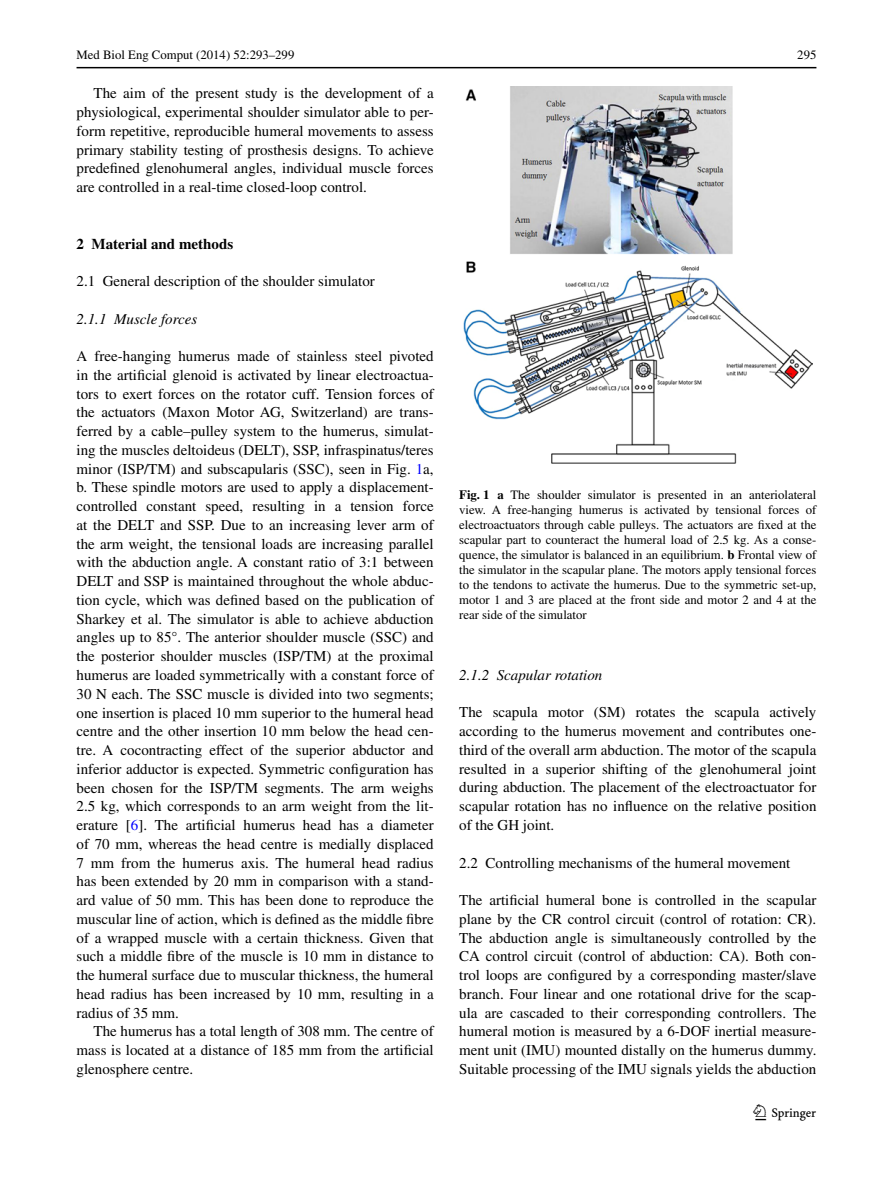
<style>
.page{position:relative;width:893px;height:1187px;background:#fff}
.page>*{position:absolute;margin:0;border:0;box-sizing:border-box;transform-origin:0 0}
.t1{font:22.5px "Springnew";color:#000}
.Para{font:15px/18.8px "Times";color:#000;text-align:justify}
.Para-Indent{font:15px/18.8px "Times";color:#000;text-align:justify}
.Section2{font:15px "Times";color:#000}
.SKT_Section2{font:15px "Times";color:#000}
.Section3{font:italic 15px "Times";color:#000}
.Section1{font:700 15px "Times";color:#000}
.SKT_Section3{font:italic 15px "Times";color:#000}
.fig_p{font:12.75px/15px "Times";color:#000;text-align:justify}
.R-RHead{font:12.75px "Times";color:#000}
.s1{color:#00f}
.s2{font-weight:700}
</style>
<div class="page">
<hr style="left:77px;top:67px;width:739px;height:1px;background:#000">
<img style="left:463px;top:87px;width:349px;height:377px">
<p class="R-RHead" style="left:77px;top:48px;width:219px">Med Biol Eng Comput (2014) 52:293–299</p>
<p class="R-RHead" style="left:797px;top:48px;width:21px">295</p>
<p class="Para-Indent" style="left:77px;top:84px;width:359px;text-indent:17px">The aim of the present study is the development of a physiological, experimental shoulder simulator able to per&shy;form repetitive, reproducible humeral movements to assess primary stability testing of prosthesis designs. To achieve predefined glenohumeral angles, individual muscle forces are controlled in a real-time closed-loop control.</p>
<p class="Section1" style="left:77px;top:234px;width:158px">2 Material and methods</p>
<p class="SKT_Section2" style="left:77px;top:272px;width:300px">2.1 General description of the shoulder simulator</p>
<p class="SKT_Section3" style="left:77px;top:310px;width:122px">2.1.1 Muscle forces</p>
<p class="Para" style="left:77px;top:346px;width:359px">A free-hanging humerus made of stainless steel pivoted in the artificial glenoid is activated by linear electroactua&shy;tors to exert forces on the rotator cuff. Tension forces of the actuators (Maxon Motor AG, Switzerland) are trans&shy;ferred by a cable–pulley system to the humerus, simulat&shy;ing the muscles deltoideus (DELT), SSP, infraspinatus/teres minor (ISP/TM) and subscapularis (SSC), seen in Fig. <span class="s1">1</span>a, b. These spindle motors are used to apply a displacement&shy;controlled constant speed, resulting in a tension force at the DELT and SSP. Due to an increasing lever arm of the arm weight, the tensional loads are increasing parallel with the abduction angle. A constant ratio of 3:1 between DELT and SSP is maintained throughout the whole abduc&shy;tion cycle, which was defined based on the publication of Sharkey et al. The simulator is able to achieve abduction angles up to 85°. The anterior shoulder muscle (SSC) and the posterior shoulder muscles (ISP/TM) at the proximal humerus are loaded symmetrically with a constant force of 30 N each. The SSC muscle is divided into two segments; one insertion is placed 10 mm superior to the humeral head centre and the other insertion 10 mm below the head cen&shy;tre. A cocontracting effect of the superior abductor and inferior adductor is expected. Symmetric configuration has been chosen for the ISP/TM segments. The arm weighs 2.5 kg, which corresponds to an arm weight from the lit&shy;erature [<span class="s1">6</span>]. The artificial humerus head has a diameter of 70 mm, whereas the head centre is medially displaced 7 mm from the humerus axis. The humeral head radius has been extended by 20 mm in comparison with a stand&shy;ard value of 50 mm. This has been done to reproduce the muscular line of action, which is defined as the middle fibre of a wrapped muscle with a certain thickness. Given that such a middle fibre of the muscle is 10 mm in distance to the humeral surface due to muscular thickness, the humeral head radius has been increased by 10 mm, resulting in a radius of 35 mm.</p>
<p class="Para-Indent" style="left:77px;top:1021px;width:359px;text-indent:17px">The humerus has a total length of 308 mm. The centre of mass is located at a distance of 185 mm from the artificial glenosphere centre.</p>
<p class="fig_p" style="left:459px;top:487px;width:359px"><span class="s2">Fig. 1 a</span> The shoulder simulator is presented in an anteriolateral view. A free-hanging humerus is activated by tensional forces of electroactuators through cable pulleys. The actuators are fixed at the scapular part to counteract the humeral load of 2.5 kg. As a conse&shy;quence, the simulator is balanced in an equilibrium. <span class="s2">b</span> Frontal view of the simulator in the scapular plane. The motors apply tensional forces to the tendons to activate the humerus. Due to the symmetric set-up, motor 1 and 3 are placed at the front side and motor 2 and 4 at the rear side of the simulator</p>
<p class="Section3" style="left:459px;top:666px;width:145px">2.1.2 Scapular rotation</p>
<p class="Para" style="left:459px;top:703px;width:359px">The scapula motor (SM) rotates the scapula actively according to the humerus movement and contributes one&shy;third of the overall arm abduction. The motor of the scapula resulted in a superior shifting of the glenohumeral joint during abduction. The placement of the electroactuator for scapular rotation has no influence on the relative position of the GH joint.</p>
<p class="Section2" style="left:459px;top:854px;width:333px">2.2 Controlling mechanisms of the humeral movement</p>
<p class="Para" style="left:459px;top:890px;width:359px">The artificial humeral bone is controlled in the scapular plane by the CR control circuit (control of rotation: CR).<br>The abduction angle is simultaneously controlled by the CA control circuit (control of abduction: CA). Both con&shy;trol loops are configured by a corresponding master/slave branch. Four linear and one rotational drive for the scap&shy;ula are cascaded to their corresponding controllers. The humeral motion is measured by a 6-DOF inertial measure&shy;ment unit (IMU) mounted distally on the humerus dummy.<br>Suitable processing of the IMU signals yields the abduction</p>
<h1 class="t1" style="left:755px;top:1104px;width:62px">1 3</h1>
</div>
